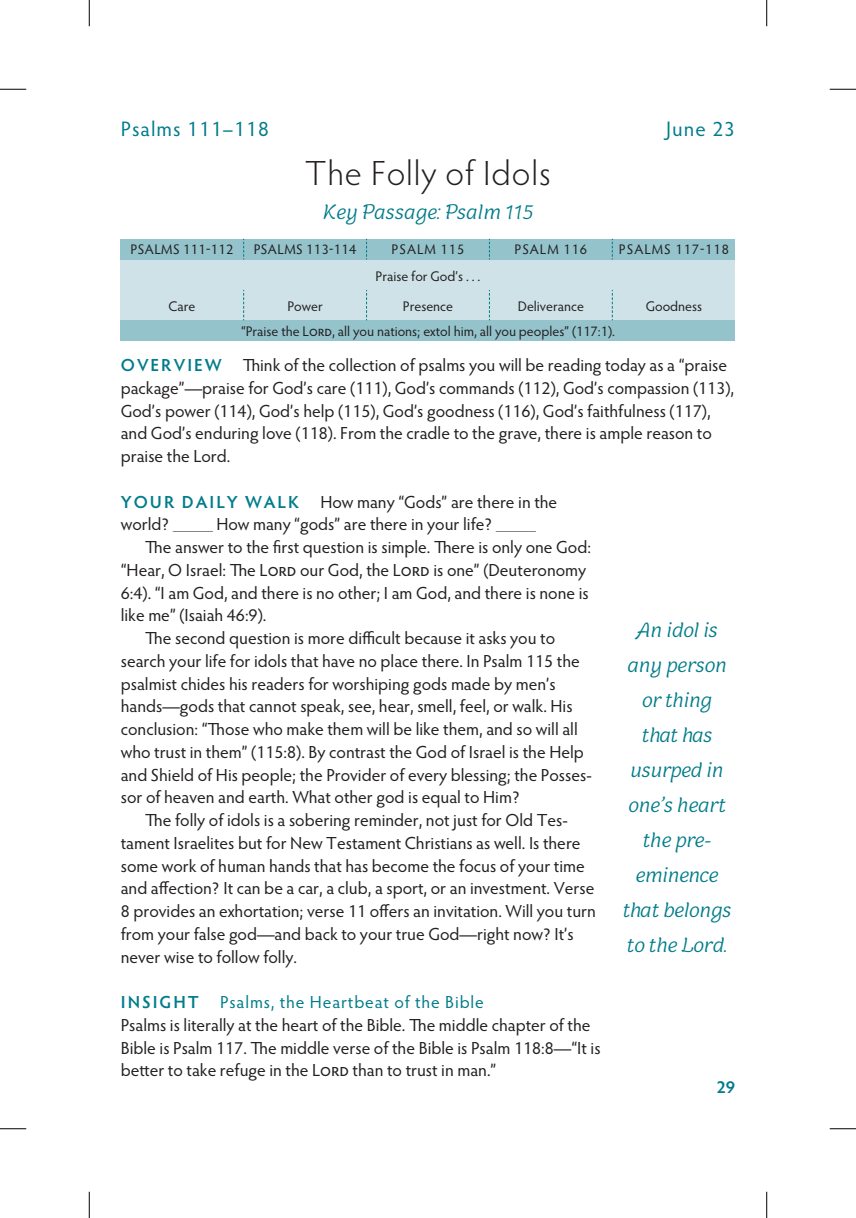
<style>
.page{position:relative;width:856px;height:1218px;background:#fff}
.page>*{position:absolute;margin:0;border:0;box-sizing:border-box;transform-origin:0 0}
.t1{font:300 35px "Hypatia Sans Pro";letter-spacing:.025em;color:#231f20}
.t2{font:italic 300 26.25px/35px "Holden";color:#007c8a;text-align:center}
.t3{font:21px "Hypatia Sans Pro";letter-spacing:.05em;color:#007c8a}
.t4{font:17.5px/22.8px "Hypatia Sans Pro";color:#231f20}
.t5{font:600 17.5px "Hypatia Sans Pro";color:#007c8a}
.t6{font:14px "Hypatia Sans Pro";color:#231f20}
.t7{font:14px "Hypatia Sans Pro";letter-spacing:.07em;color:#231f20}
.t8{font:14px "Hypatia Sans Pro";letter-spacing:.03em;color:#231f20}
.s1{font-weight:600;color:#007c8a}
.s2{color:#007c8a}
</style>
<div class="page">
<div style="left:121px;top:242px;width:614px;height:95px;background:#cee2e7"></div>
<div style="left:121px;top:239px;width:614px;height:21px;background:#94c3cc"></div>
<div style="left:121px;top:320px;width:614px;height:21px;background:#94c3cc"></div>
<svg style="left:243px;top:239px;width:1px;height:21px"></svg>
<svg style="left:366px;top:239px;width:1px;height:21px"></svg>
<svg style="left:489px;top:239px;width:1px;height:21px"></svg>
<svg style="left:612px;top:239px;width:1px;height:21px"></svg>
<svg style="left:243px;top:290px;width:1px;height:30px"></svg>
<svg style="left:366px;top:290px;width:1px;height:30px"></svg>
<svg style="left:489px;top:290px;width:1px;height:30px"></svg>
<svg style="left:612px;top:290px;width:1px;height:30px"></svg>
<svg style="left:0;top:89px;width:26px;height:1px"></svg>
<svg style="left:830px;top:89px;width:26px;height:1px"></svg>
<svg style="left:0;top:1128px;width:26px;height:1px"></svg>
<svg style="left:830px;top:1128px;width:26px;height:1px"></svg>
<svg style="left:89px;top:0;width:1px;height:26px"></svg>
<svg style="left:89px;top:1192px;width:1px;height:26px"></svg>
<svg style="left:766px;top:0;width:1px;height:26px"></svg>
<svg style="left:766px;top:1192px;width:1px;height:26px"></svg>
<p class="t3" style="left:121px;top:115px;width:150px">Psalms 111–118</p>
<p class="t3" style="left:666px;top:115px;width:70px">June 23</p>
<h1 class="t1" style="left:305px;top:151px;width:247px">The Folly of Idols</h1>
<h2 class="t2" style="left:323px;top:195px;width:211px">Key Passage: Psalm 115</h2>
<p class="t8" style="left:131px;top:240px;width:104px">PSALMS 111-112</p>
<p class="t8" style="left:254px;top:240px;width:104px">PSALMS 113-114</p>
<p class="t7" style="left:392px;top:240px;width:74px">PSALM 115</p>
<p class="t7" style="left:514px;top:240px;width:74px">PSALM 116</p>
<p class="t7" style="left:619px;top:240px;width:112px">PSALMS 117-118</p>
<p class="t6" style="left:376px;top:267px;width:106px">Praise for God’s . . .</p>
<p class="t6" style="left:169px;top:297px;width:28px">Care</p>
<p class="t6" style="left:287px;top:297px;width:37px">Power</p>
<p class="t6" style="left:403px;top:297px;width:52px">Presence</p>
<p class="t6" style="left:518px;top:297px;width:68px">Deliverance</p>
<p class="t6" style="left:646px;top:297px;width:58px">Goodness</p>
<p class="t6" style="left:241px;top:322px;width:375px">“Praise the Lord, all you nations; extol him, all you peoples” (117:1).</p>
<p class="t4" style="left:121px;top:353px;width:615px"><span class="s1">OVERVIEW</span> Think of the collection of psalms you will be reading today as a “praise package”—praise for God’s care (111), God’s commands (112), God’s compassion (113), God’s power (114), God’s help (115), God’s goodness (116), God’s faithfulness (117), and God’s enduring love (118). From the cradle to the grave, there is ample reason to praise the Lord.</p>
<p class="t4" style="left:121px;top:490px;width:438px"><span class="s1">YOUR DAILY WALK</span> How many “Gods” are there in the world? _____ How many “gods” are there in your life? _____</p>
<p class="t4" style="left:145px;top:535px;width:447px">The answer to the first question is simple. There is only one God:</p>
<p class="t4" style="left:121px;top:558px;width:467px">“Hear, O Israel: The Lord our God, the Lord is one” (Deuteronomy</p>
<p class="t4" style="left:121px;top:581px;width:469px">6:4). “I am God, and there is no other; I am God, and there is none is</p>
<p class="t4" style="left:121px;top:603px;width:147px">like me” (Isaiah 46:9).</p>
<p class="t4" style="left:145px;top:626px;width:411px">The second question is more difficult because it asks you to</p>
<p class="t4" style="left:121px;top:649px;width:460px">search your life for idols that have no place there. In Psalm 115 the</p>
<p class="t4" style="left:121px;top:672px;width:436px">psalmist chides his readers for worshiping gods made by men’s</p>
<p class="t4" style="left:121px;top:694px;width:453px">hands—gods that cannot speak, see, hear, smell, feel, or walk. His</p>
<p class="t4" style="left:121px;top:717px;width:458px">conclusion: “Those who make them will be like them, and so will all</p>
<p class="t4" style="left:121px;top:740px;width:464px">who trust in them” (115:8). By contrast the God of Israel is the Help</p>
<p class="t4" style="left:121px;top:763px;width:472px">and Shield of His people; the Provider of every blessing; the Posses-</p>
<p class="t4" style="left:121px;top:785px;width:401px">sor of heaven and earth. What other god is equal to Him?</p>
<p class="t4" style="left:145px;top:808px;width:424px">The folly of idols is a sobering reminder, not just for Old Tes-</p>
<p class="t4" style="left:121px;top:831px;width:461px">tament Israelites but for New Testament Christians as well. Is there</p>
<p class="t4" style="left:121px;top:854px;width:465px">some work of human hands that has become the focus of your time</p>
<p class="t4" style="left:121px;top:876px;width:475px">and affection? It can be a car, a club, a sport, or an investment. Verse</p>
<p class="t4" style="left:121px;top:899px;width:477px">8 provides an exhortation; verse 11 offers an invitation. Will you turn</p>
<p class="t4" style="left:121px;top:922px;width:454px">from your false god—and back to your true God—right now? It’s</p>
<p class="t4" style="left:121px;top:945px;width:178px">never wise to follow folly.</p>
<p class="t4" style="left:121px;top:990px;width:481px"><span class="s1">INSIGHT</span> <span class="s2">Psalms, the Heartbeat of the Bible<br></span>Psalms is literally at the heart of the Bible. The middle chapter of the Bible is Psalm 117. The middle verse of the Bible is Psalm 118:8—“It is better to take refuge in the Lord than to trust in man.”</p>
<h2 class="t2" style="left:623px;top:613px;width:110px">An idol is any person or thing that has usurped in one’s heart the pre&shy;eminence that belongs to the Lord.</h2>
<p class="t5" style="left:716px;top:1074px;width:20px">29</p>
</div>
